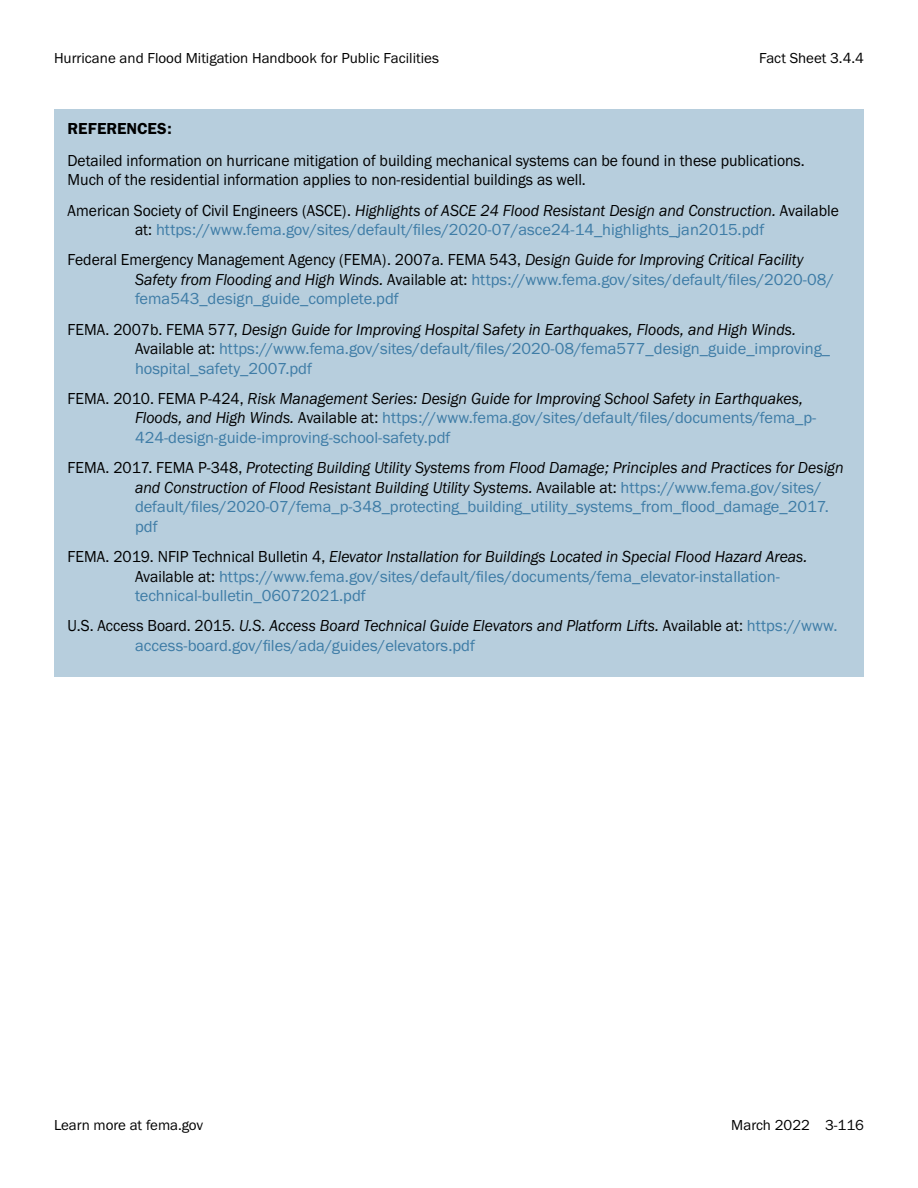
<style>
.page{position:relative;width:918px;height:1188px;background:#fff}
.page>*{position:absolute;margin:0;border:0;box-sizing:border-box;transform-origin:0 0}
.FEMA_Fact_Sheet_Refe{font:16.5px/19.5px "Franklin Gothic URW Boo";color:#3e7ca6}
.FEMA_Fact_Sheet_Refe-2{font:16.5px/19.5px "Franklin Gothic URW Boo Ita";color:#000;scale:.95 1}
.FEMA_Fact_Sheet_Refe-3{font:16.5px/19.5px "Franklin Gothic URW Boo";color:#000;scale:.95 1}
.FEMA_Fact_Sheet_Refe-4{font:16.5px "Franklin Gothic URW Dem";color:#000}
.t1{font:15px "Franklin Gothic URW Boo";color:#000}
.s1{color:#000}
.s2{font-family:"Franklin Gothic URW Boo Ita";color:#000}
.s3{font-family:"Franklin Gothic URW Boo"}
.s4{font-family:"Franklin Gothic URW Boo";color:#3e7ca6}
</style>
<div class="page">
<div style="left:54px;top:110px;width:810px;height:43px;background:#b7cedd"></div>
<div style="left:54px;top:135px;width:810px;height:76px;background:#b7cedd"></div>
<div style="left:54px;top:184px;width:810px;height:77px;background:#b7cedd"></div>
<div style="left:54px;top:234px;width:810px;height:96px;background:#b7cedd"></div>
<div style="left:54px;top:303px;width:810px;height:96px;background:#b7cedd"></div>
<div style="left:54px;top:373px;width:810px;height:96px;background:#b7cedd"></div>
<div style="left:54px;top:442px;width:810px;height:116px;background:#b7cedd"></div>
<div style="left:54px;top:531px;width:810px;height:96px;background:#b7cedd"></div>
<div style="left:54px;top:600px;width:810px;height:77px;background:#b7cedd"></div>
<p class="t1" style="left:54px;top:49px;width:386px">Hurricane and Flood Mitigation Handbook for Public Facilities</p>
<p class="t1" style="left:759px;top:49px;width:106px">Fact Sheet 3.4.4</p>
<p class="FEMA_Fact_Sheet_Refe-4" style="left:68px;top:118px;width:106px">REFERENCES:</p>
<p class="FEMA_Fact_Sheet_Refe-3" style="left:68px;top:150px;width:778px">Detailed information on hurricane mitigation of building mechanical systems can be found in these publications.<br>Much of the residential information applies to non-residential buildings as well.</p>
<p class="FEMA_Fact_Sheet_Refe" style="left:68px;top:200px;width:773px;text-align:center"><span class="s1">American Society of Civil Engineers (ASCE).</span> <span class="s2">Highlights of ASCE 24 Flood Resistant Design and Construction.</span> <span class="s1">Available at:</span> https://www.fema.gov/sites/default/files/2020-07/asce24-14_highlights_jan2015.pdf</p>
<p class="FEMA_Fact_Sheet_Refe" style="left:135px;top:250px;width:700px;text-indent:-68px"><span class="s1">Federal Emergency Management Agency (FEMA). 2007a. FEMA 543,</span> <span class="s2">Design Guide for Improving Critical Facility<br>Safety from Flooding and High Winds.</span> <span class="s1">Available at:</span> https://www.fema.gov/sites/default/files/2020-08/ fema543_design_guide_complete.pdf</p>
<p class="FEMA_Fact_Sheet_Refe" style="left:135px;top:319px;width:697px;text-indent:-68px"><span class="s1">FEMA. 2007b. FEMA 577,</span> <span class="s2">Design Guide for Improving Hospital Safety in Earthquakes, Floods, and High Winds.<br></span><span class="s1">Available at:</span> https://www.fema.gov/sites/default/files/2020-08/fema577_design_guide_improving_ hospital_safety_2007.pdf</p>
<p class="FEMA_Fact_Sheet_Refe" style="left:135px;top:388px;width:683px;text-indent:-68px"><span class="s1">FEMA. 2010. FEMA P-424,</span> <span class="s2">Risk Management Series: Design Guide for Improving School Safety in Earthquakes,<br>Floods, and High Winds.</span> <span class="s1">Available at:</span> https://www.fema.gov/sites/default/files/documents/fema_p-<br>424-design-guide-improving-school-safety.pdf</p>
<p class="FEMA_Fact_Sheet_Refe-2" style="left:135px;top:458px;width:747px;text-indent:-68px"><span class="s3">FEMA. 2017. FEMA P-348,</span> Protecting Building Utility Systems from Flood Damage; Principles and Practices for Design and Construction of Flood Resistant Building Utility Systems. <span class="s3">Available at:</span> <span class="s4">https://www.fema.gov/sites/ default/files/2020-07/fema_p-348_protecting_building_utility_systems_from_flood_damage_2017. pdf</span></p>
<p class="FEMA_Fact_Sheet_Refe" style="left:135px;top:547px;width:674px;text-indent:-68px"><span class="s1">FEMA. 2019. NFIP Technical Bulletin 4,</span> <span class="s2">Elevator Installation for Buildings Located in Special Flood Hazard Areas.<br></span><span class="s1">Available at:</span> https://www.fema.gov/sites/default/files/documents/fema_elevator-installation&shy;technical-bulletin_06072021.pdf</p>
<p class="FEMA_Fact_Sheet_Refe" style="left:135px;top:616px;width:704px;text-indent:-68px"><span class="s1">U.S. Access Board. 2015.</span> <span class="s2">U.S. Access Board Technical Guide Elevators and Platform Lifts.</span> <span class="s1">Available at:</span> https://www. access-board.gov/files/ada/guides/elevators.pdf</p>
<p class="t1" style="left:54px;top:1116px;width:151px">Learn more at fema.gov</p>
<p class="t1" style="left:731px;top:1116px;width:134px">March 2022 3-116</p>
</div>
